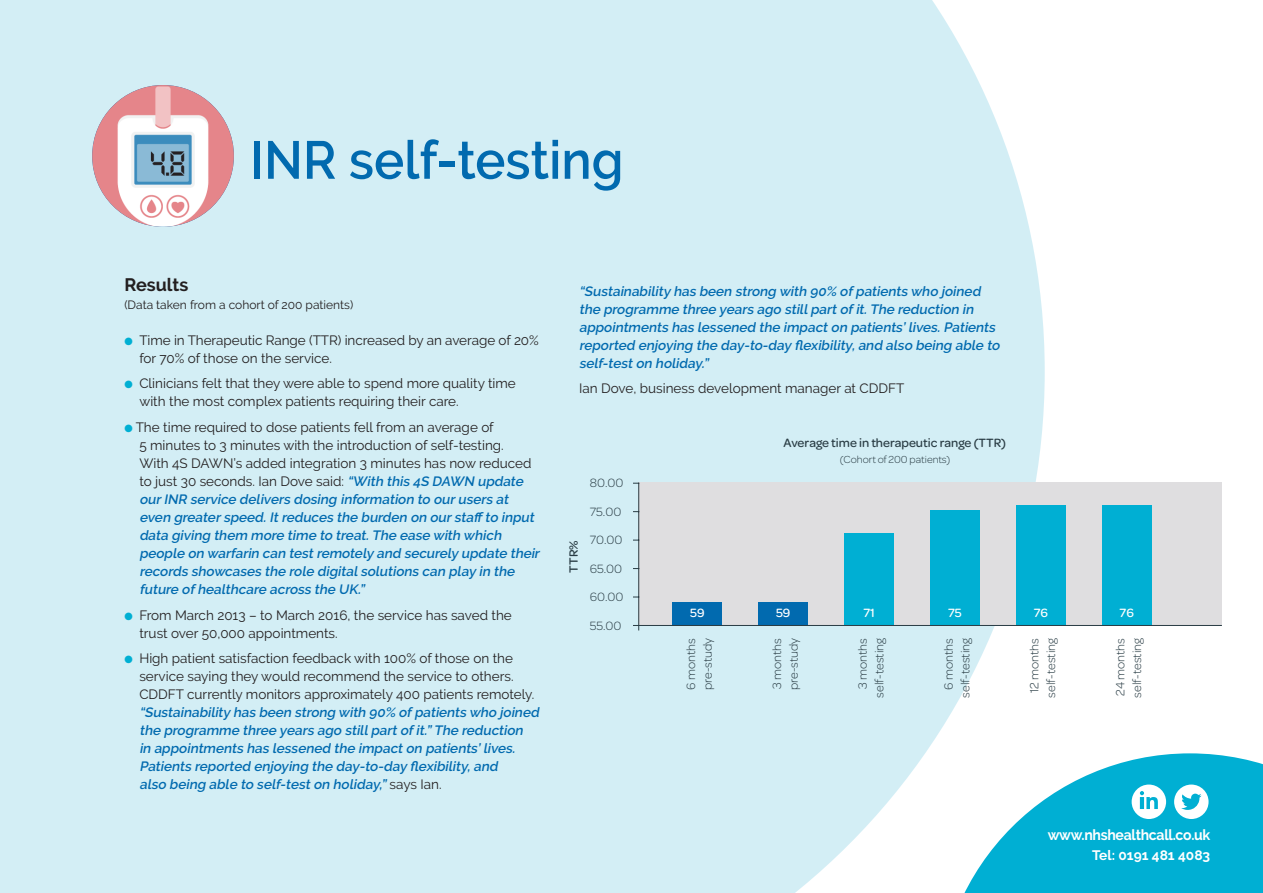
<style>
.page{position:relative;width:1263px;height:893px;background:#fff}
.page>*{position:absolute;margin:0;border:0;box-sizing:border-box;transform-origin:0 0}
.t1{font:600 53.4px "Raleway";color:#016aaf;scale:.95 1}
.t2{font:700 18px "Raleway";color:#231f20}
.t3{font:700 14.7px "Raleway";letter-spacing:-.02em;color:#fff;scale:.95 1}
.t4{font:700 13.8px "Raleway";color:#fff}
.t5{font:italic 600 13.5px/18px "Raleway";color:#016aaf}
.t6{font:13.5px/18px "Raleway";color:#231f20}
.t7{font:300 12.75px/16.6px "Omnes";color:#293c44}
.t8{font:500 12.75px "Omnes";color:#293c44}
.t9{font:500 12.75px "Omnes";color:#fff}
.t10{font:12px "Raleway";color:#231f20}
.t11{font:300 10.95px "Omnes";color:#293c44}
.s1{color:#00afd3}
.s2{font-weight:400;font-style:normal;color:#231f20}
</style>
<div class="page">
<div style="left:0;top:0;width:1045px;height:893px;background:#d3eef5"></div>
<img style="left:92px;top:85px;width:142px;height:142px;border-radius:71px">
<svg style="left:938px;top:753px;width:325px;height:140px;fill:#00afd3"></svg>
<div style="left:1132px;top:784px;width:34px;height:35px;background:#fff;border-radius:50%"></div>
<svg style="left:1140px;top:791px;width:18px;height:18px"></svg>
<div style="left:1174px;top:784px;width:34px;height:35px;background:#fff;border-radius:50%"></div>
<svg style="left:1181px;top:794px;width:20px;height:16px"></svg>
<div style="left:639px;top:483px;width:583px;height:142px;background:#dfdee0"></div>
<hr style="left:638px;top:483px;width:1px;height:147px;background:#293c44">
<div style="left:673px;top:602px;width:49px;height:23px;background:#016aaf"></div>
<div style="left:758px;top:602px;width:50px;height:23px;background:#016aaf"></div>
<div style="left:844px;top:533px;width:50px;height:92px;background:#00afd3"></div>
<div style="left:930px;top:511px;width:50px;height:114px;background:#00afd3"></div>
<div style="left:1016px;top:505px;width:49px;height:120px;background:#00afd3"></div>
<div style="left:1102px;top:505px;width:49px;height:120px;background:#00afd3"></div>
<hr style="left:633px;top:625px;width:589px;height:1px;background:#293c44">
<p class="t1" style="left:250px;top:129px;width:394px">INR self-testing</p>
<p class="t2" style="left:124px;top:274px;width:66px">Results</p>
<p class="t10" style="left:124px;top:298px;width:233px">(Data taken from a cohort of 200 patients) ◌</p>
<p class="t6" style="left:139px;top:331px;width:401px;text-indent:-15px"><span class="s1">●</span> Time in Therapeutic Range (TTR) increased by an average of 20% for 70% of those on the service.</p>
<p class="t6" style="left:139px;top:375px;width:378px;text-indent:-15px"><span class="s1">●</span> Clinicians felt that they were able to spend more quality time with the most complex patients requiring their care.</p>
<p class="t5" style="left:139px;top:418px;width:404px;text-indent:-15px"><span class="s1">●</span> <span class="s2">The time required to dose patients fell from an average of<br>5 minutes to 3 minutes with the introduction of self-testing.<br>With 4S DAWN’s added integration 3 minutes has now reduced to just 30 seconds. Ian Dove said:</span> “With this 4S DAWN update ourINR service delivers dosing information to ourusers at even greater speed. It reduces the burden on our staff to input data giving them more time to treat.The ease with which people on warfarin can testremotely and securely update their records showcases the role digitalsolutions can play in the future of healthcare across the UK.”</p>
<p class="t6" style="left:139px;top:606px;width:374px;text-indent:-15px"><span class="s1">●</span> From March 2013 – to March 2016, the service has saved the trust over 50,000 appointments.</p>
<p class="t5" style="left:139px;top:649px;width:404px;text-indent:-15px"><span class="s1">●</span> <span class="s2">High patient satisfaction feedback with 100% of those on the service saying they would recommend the service to others.<br>CDDFT currently monitors approximately 400 patients remotely. </span>“Sustainability has been strong with 90% of patients who joined the programme three years ago stillpartof it.”The reduction in appointments has lessened the impacton patients’lives.<br>Patients reported enjoying the day -to-day flexibility, and<br>also being able to self-teston holiday,” <span class="s2">s a y s I a n .</span></p>
<p class="t5" style="left:579px;top:282px;width:425px">“Sustainability has been strong with 90% of patients who joined the programme three years ago stillpartof it.The reduction in appointments has lessened the impacton patients’lives.Patients reported enjoying the day -to-day flexibility, and also being able to self-teston holiday.”</p>
<p class="t6" style="left:579px;top:380px;width:327px">Ian Dove, business development manager at CDDFT</p>
<p class="t8" style="left:565px;top:573px;width:34px;rotate:-90deg">TTR%</p>
<p class="t7" style="left:590px;top:474px;width:35px">80.00</p>
<p class="t7" style="left:590px;top:502px;width:33px">75.00</p>
<p class="t7" style="left:590px;top:531px;width:34px">70.00</p>
<p class="t7" style="left:590px;top:559px;width:34px">65.00</p>
<p class="t7" style="left:590px;top:588px;width:35px">60.00</p>
<p class="t7" style="left:590px;top:616px;width:33px">55.00</p>
<p class="t9" style="left:690px;top:604px;width:16px">59</p>
<p class="t7" style="left:682px;top:690px;width:54px;rotate:-90deg">6 months pre-study</p>
<p class="t8" style="left:783px;top:434px;width:224px">Average time in therapeutic range (TTR)</p>
<p class="t11" style="left:840px;top:452px;width:112px">(Cohort of 200 patients)</p>
<p class="t9" style="left:776px;top:604px;width:16px">59</p>
<p class="t7" style="left:768px;top:690px;width:54px;rotate:-90deg">3 months pre-study</p>
<p class="t9" style="left:863px;top:604px;width:13px">71</p>
<p class="t7" style="left:854px;top:698px;width:61px;text-align:right;rotate:-90deg">3 months self-testing</p>
<p class="t9" style="left:948px;top:604px;width:15px">75</p>
<p class="t7" style="left:939px;top:698px;width:61px;text-align:right;rotate:-90deg">6 months self-testing</p>
<p class="t9" style="left:1034px;top:604px;width:16px">76</p>
<p class="t7" style="left:1025px;top:698px;width:61px;text-align:center;rotate:-90deg">12 months self-testing</p>
<p class="t9" style="left:1119px;top:604px;width:16px">76</p>
<p class="t7" style="left:1111px;top:698px;width:61px;rotate:-90deg">24 months self-testing</p>
<p class="t3" style="left:1048px;top:827px;width:173px">www.nhshealthcall.co.uk</p>
<p class="t4" style="left:1092px;top:847px;width:120px">Tel: 0191 481 4083</p>
</div>
